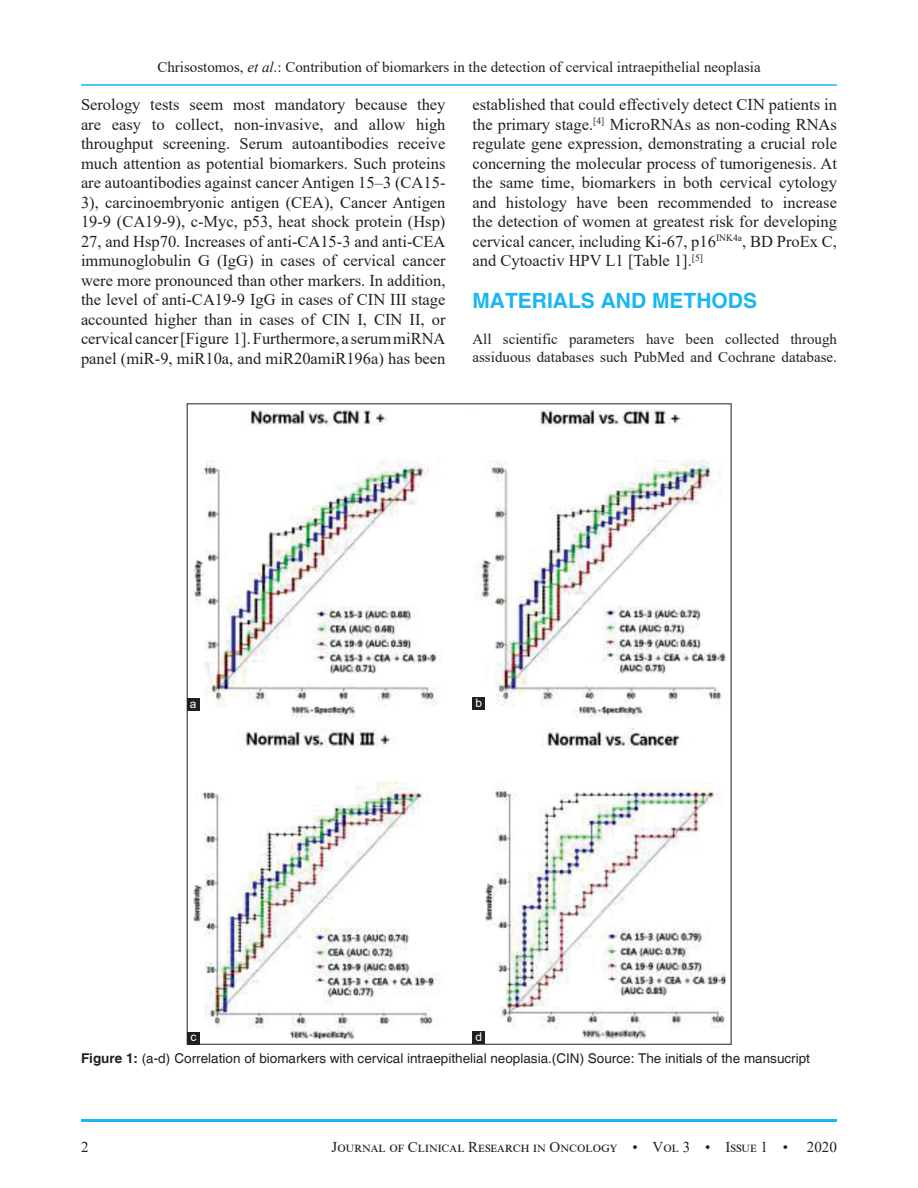
<style>
.page{position:relative;width:918px;height:1188px;background:#fff}
.page>*{position:absolute;margin:0;border:0;box-sizing:border-box;transform-origin:0 0}
.t1{font:700 21px "Helvetica";color:#1ab6f2}
.Drop_Caps{font:16.5px/19.5px "Times New Roman";color:#231f20;text-align:justify}
.TX{font:15px/18px "Times New Roman";color:#231f20}
.TX-2{font:15px "Times New Roman";letter-spacing:.065em;color:#231f20}
.FGC{font:13.5px "Helvetica";color:#231f20}
.LABEL{font:12px "Arial";color:#fff}
.s1{font-style:italic}
.s2{font-weight:700}
</style>
<div class="page">
<hr style="left:81px;top:84px;width:756px;height:2px;background:#1ab6f2">
<hr style="left:81px;top:1119px;width:756px;height:3px;background:#1ab6f2">
<img style="left:193px;top:409px;width:533px;height:630px">
<div style="left:187px;top:1032px;width:13px;height:13px;background:#231f20"></div>
<div style="left:187px;top:698px;width:13px;height:13px;background:#231f20"></div>
<div style="left:472px;top:698px;width:13px;height:12px;background:#231f20"></div>
<div style="left:472px;top:1031px;width:13px;height:13px;background:#231f20"></div>
<p class="TX" style="left:157px;top:57px;width:605px">Chrisostomos, <span class="s1">et al</span>.: Contribution of biomarkers in the detection of cervical intraepithelial neoplasia</p>
<p class="Drop_Caps" style="left:81px;top:95px;width:366px">Serology tests seem most mandatory because they are easy to collect, non-invasive, and allow high throughput screening. Serum autoantibodies receive much attention as potential biomarkers. Such proteins are autoantibodies against cancer Antigen 15–3 (CA15- 3), carcinoembryonic antigen (CEA), Cancer Antigen 19-9 (CA19-9), c-Myc, p53, heat shock protein (Hsp)<br>27, and Hsp70. Increases of anti-CA15-3 and anti-CEA immunoglobulin G (IgG) in cases of cervical cancer were more pronounced than other markers. In addition, the level of anti-CA19-9 IgG in cases of CIN III stage accounted higher than in cases of CIN I, CIN II, or cervical cancer [Figure 1]. Furthermore, a serum miRNA panel (miR-9, miR10a, and miR20amiR196a) has been</p>
<p class="Drop_Caps" style="left:472px;top:95px;width:366px">established that could effectively detect CIN patients in the primary stage.<sup>[4]</sup> MicroRNAs as non-coding RNAs regulate gene expression, demonstrating a crucial role concerning the molecular process of tumorigenesis. At the same time, biomarkers in both cervical cytology and histology have been recommended to increase the detection of women at greatest risk for developing cervical cancer, including Ki-67, p16<sup>INK4a</sup>, BD ProEx C, and Cytoactiv HPV L1 [Table 1].<sup>[5]</sup></p>
<h1 class="t1" style="left:472px;top:288px;width:286px">MATERIALS AND METHODS</h1>
<p class="TX" style="left:472px;top:330px;width:366px">All scientific parameters have been collected through assiduous databases such PubMed and Cochrane database.</p>
<p class="LABEL" style="left:190px;top:695px;width:8px">a</p>
<p class="LABEL" style="left:476px;top:695px;width:8px">b</p>
<p class="LABEL" style="left:191px;top:1029px;width:7px">c</p>
<p class="LABEL" style="left:476px;top:1028px;width:8px">d</p>
<p class="FGC" style="left:81px;top:1051px;width:731px"><span class="s2">Figure 1:</span> (a-d) Correlation of biomarkers with cervical intraepithelial neoplasia.(CIN) Source: The initials of the mansucript</p>
<p class="TX" style="left:81px;top:1137px;width:9px">2</p>
<p class="TX-2" style="left:332px;top:1136px;width:458px">Journal of Clinical Research in Oncology • Vol 3 • Issue 1 •</p>
<p class="TX" style="left:807px;top:1137px;width:31px">2020</p>
</div>
